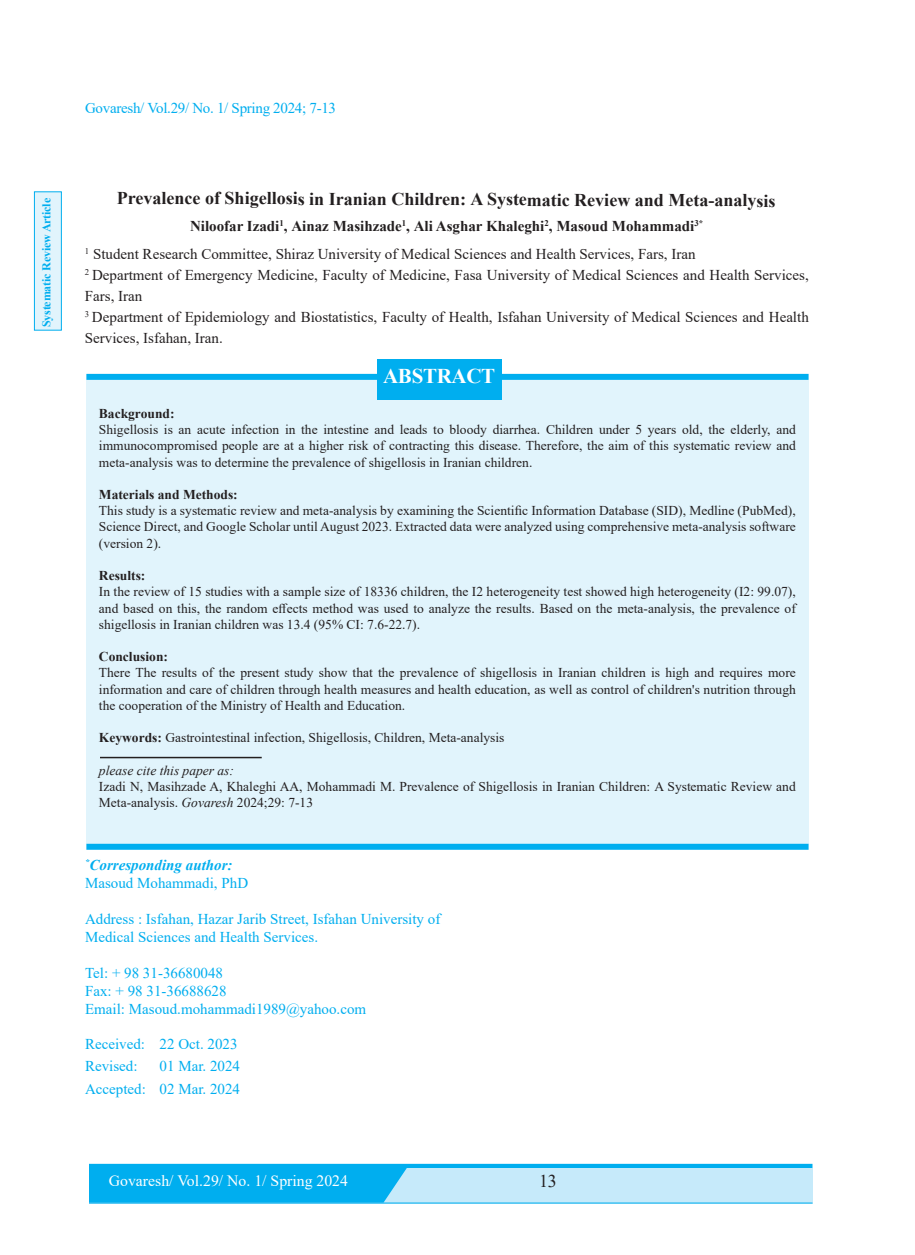
<style>
.page{position:relative;width:915px;height:1255px;background:#fff}
.page>*{position:absolute;margin:0;border:0;box-sizing:border-box;transform-origin:0 0}
.Main{font:700 21px "Times New Roman";letter-spacing:-.015em;color:#fff}
.Main-2{font:700 18px "Times New Roman";letter-spacing:-.005em;color:#231f20}
.t1{font:18px "Times New Roman";color:#231f20}
.t2{font:15.75px "Times New Roman";color:#fff}
.t3{font:15px "Times New Roman";color:#231f20}
.Main-3{font:15px/18px "Times New Roman";color:#00aeef}
.t4{font:700 15px "Times New Roman";color:#231f20}
.Main-4{font:15px "Times New Roman";letter-spacing:-.02em;color:#00aeef}
.t5{font:italic 700 15px "Times New Roman";color:#00aeef}
.Main-5{font:13.5px/16.2px "Times New Roman";color:#231f20;text-align:justify}
.Main-6{font:700 13.5px "Times New Roman";color:#231f20}
.Main-7{font:italic 13.5px "Times New Roman";color:#231f20}
.Main-8{font:700 12px "Times New Roman";letter-spacing:-.015em;color:#00aeef}
.t6{font:700 8.7px "Times New Roman";color:#231f20}
.t7{font:8.7px "Times New Roman";color:#231f20}
.t8{font:italic 700 8.7px "Times New Roman";color:#00aeef}
.s1{font-weight:700}
.s2{font-style:italic}
</style>
<div class="page">
<div style="left:89px;top:1163px;width:723px;height:5px;background:#00aeef"></div>
<div style="left:89px;top:1168px;width:723px;height:35px;background:#c6eafa"></div>
<hr style="left:89px;top:1202px;width:723px;height:1px;background:#00aeef">
<div style="left:89px;top:1168px;width:318px;height:34px;background:#00aeef"></div>
<div style="left:86px;top:380px;width:722px;height:463px;background:#e1f4fc"></div>
<div style="left:86px;top:374px;width:722px;height:6px;background:#00aeef"></div>
<div style="left:86px;top:843px;width:722px;height:6px;background:#00aeef"></div>
<hr style="left:100px;top:756px;width:161px;height:2px;background:#231f20">
<div style="left:34px;top:191px;width:28px;height:139px;background:#e1f4fc;border:1px solid #00aeef"></div>
<div style="left:377px;top:359px;width:125px;height:41px;background:#00aeef"></div>
<p class="Main-8" style="left:38px;top:327px;width:130px;rotate:-90deg">Systematic Review Article</p>
<p class="Main-4" style="left:85px;top:97px;width:252px">Govaresh/ Vol.29/ No. 1/ Spring 2024; 7-13</p>
<p class="Main-2" style="left:117px;top:186px;width:660px">Prevalence of Shigellosis in Iranian Children A: Systematic Review and Meta-analysis</p>
<p class="t6" style="left:402px;top:217px;width:6px">1</p>
<p class="t6" style="left:544px;top:217px;width:6px">2</p>
<p class="t6" style="left:694px;top:217px;width:10px">*3</p>
<p class="t6" style="left:279px;top:217px;width:6px">1</p>
<p class="t4" style="left:190px;top:215px;width:505px">Niloofar Izadi , Ainaz Masihzade , Ali Asghar Khaleghi , Masoud Mohammadi</p>
<p class="t7" style="left:85px;top:245px;width:6px">1</p>
<p class="t3" style="left:93px;top:243px;width:603px">Student Research Committee, Shiraz University of Medical Sciences and Health Services, Fars, Iran</p>
<p class="t3" style="left:92px;top:264px;width:718px">Department of Emergency Medicine, Faculty of Medicine, Fasa University of Medical Sciences and Health Services,</p>
<p class="t7" style="left:85px;top:266px;width:6px">2</p>
<p class="t3" style="left:85px;top:285px;width:59px">Fars, Iran</p>
<p class="t3" style="left:92px;top:306px;width:718px">Department of Epidemiology and Biostatistics, Faculty of Health, Isfahan University of Medical Sciences and Health</p>
<p class="t7" style="left:85px;top:308px;width:6px">3</p>
<p class="t3" style="left:85px;top:327px;width:139px">Services, Isfahan, Iran.</p>
<p class="Main" style="left:383px;top:361px;width:114px">ABSTRACT</p>
<p class="Main-6" style="left:99px;top:404px;width:77px">Background:</p>
<p class="Main-5" style="left:99px;top:421px;width:698px">Shigellosis is an acute infection in the intestine and leads to bloody diarrhea. Children under 5 years old, the elderly, and immunocompromised people are at a higher risk of contracting this disease. Therefore, the aim of this systematic review and meta-analysis was to determine the prevalence of shigellosis in Iranian children.</p>
<p class="Main-6" style="left:99px;top:485px;width:140px">Materials and Methods:</p>
<p class="Main-5" style="left:99px;top:502px;width:698px">This study is a systematic review and meta-analysis by examining the Scientific Information Database (SID ,) Medline (PubMed ,( Science Direct, and Google Scholar until August 2023. Extracted data were analyzed using comprehensive meta-analysis software (version .(2</p>
<p class="Main-6" style="left:99px;top:566px;width:48px">Results:</p>
<p class="Main-5" style="left:99px;top:583px;width:698px">In the review of 15 studies with a sample size of 18336 children, the 2I heterogeneity test showed high heterogeneity I( 2: 99.07 ,( and based on this, the random effects method was used to analyze the results. Based on the meta-analysis, the prevalence of shigellosis in Iranian children was 13.4 (95% CI: 7.6-22.7 .(</p>
<p class="Main-6" style="left:99px;top:647px;width:71px">Conclusion:</p>
<p class="Main-5" style="left:99px;top:664px;width:698px">There The results of the present study show that the prevalence of shigellosis in Iranian children is high and requires more information and care of children through health measures and health education, as well as control of children s' nutrition through the cooperation of the Ministry of Health and Education.</p>
<p class="Main-5" style="left:99px;top:729px;width:407px"><span class="s1">Keywords:</span> Gastrointestinal infection, Shigellosis, Children, Meta-analysis</p>
<p class="Main-7" style="left:99px;top:760px;width:136px">please cite this paper as:</p>
<p class="Main-5" style="left:99px;top:777px;width:698px">Izadi N, Masihzade A, Khaleghi AA, Mohammadi M. Prevalence of Shigellosis in Iranian Children A: Systematic Review and<br>Meta-analysis. <span class="s2">Govaresh</span> 2024;29: 7-13</p>
<p class="t8" style="left:85px;top:856px;width:6px">*</p>
<p class="t5" style="left:89px;top:854px;width:144px">Corresponding author:</p>
<p class="Main-3" style="left:85px;top:873px;width:164px">Masoud Mohammadi, PhD</p>
<p class="Main-3" style="left:85px;top:909px;width:356px">Address : Isfahan, Hazar Jarib Street, Isfahan University of<br>Medical Sciences and Health Services.</p>
<p class="Main-3" style="left:85px;top:963px;width:139px">Tel +: 98 31-36680048</p>
<p class="Main-3" style="left:85px;top:981px;width:143px">Fax +: 98 31-36688628</p>
<p class="Main-3" style="left:85px;top:999px;width:282px">Email: Masoud.mohammadi1989@yahoo.com</p>
<p class="Main-3" style="left:159px;top:1034px;width:79px">22 Oct. 2023</p>
<p class="Main-3" style="left:85px;top:1034px;width:61px">Received:</p>
<p class="Main-3" style="left:85px;top:1056px;width:54px">Revised:</p>
<p class="Main-3" style="left:85px;top:1079px;width:62px">Accepted:</p>
<p class="Main-3" style="left:159px;top:1056px;width:82px">01 Mar. 2024</p>
<p class="Main-3" style="left:159px;top:1079px;width:82px">02 Mar. 2024</p>
<p class="t2" style="left:109px;top:1169px;width:241px">Govaresh/ Vol.29/ No. 1/ Spring 2024</p>
<p class="t1" style="left:539px;top:1167px;width:19px">13</p>
</div>
